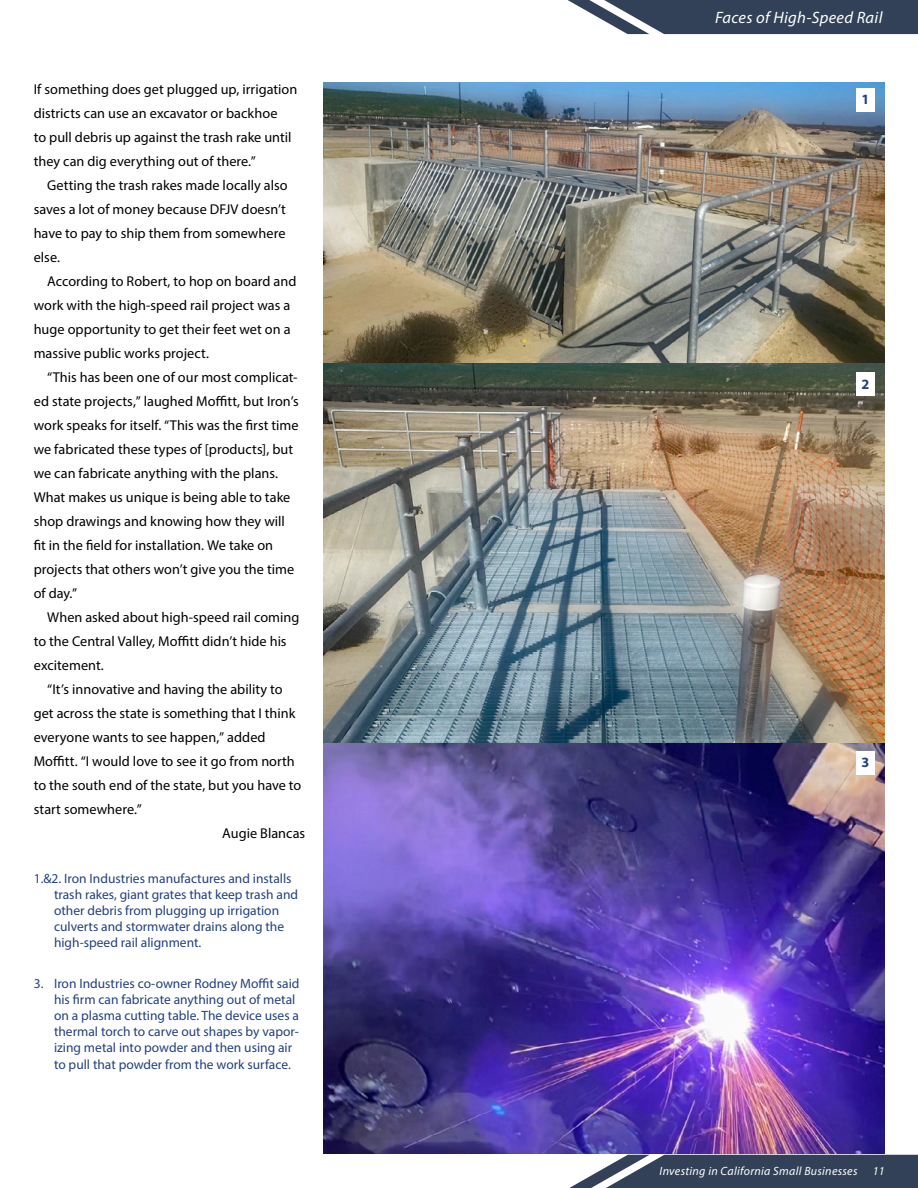
<style>
.page{position:relative;width:918px;height:1188px;background:#fff}
.page>*{position:absolute;margin:0;border:0;box-sizing:border-box;transform-origin:0 0}
.t1{font:italic 16.5px "Myriad Pro";letter-spacing:.02em;color:#fff}
.justified_body__p{font:14.25px/24px "Myriad Pro";letter-spacing:.005em;color:#000}
.byline__p{font:14.25px "Myriad Pro";color:#000}
.t2{font:700 14.25px "Myriad Pro";color:#22417e}
.Numbered_Caption{font:13.5px/16.2px "Myriad Pro";color:#22417e}
.t3{font:italic 12px "Myriad Pro";letter-spacing:.025em;color:#fff}
</style>
<div class="page">
<svg style="left:569px;top:1155px;width:349px;height:33px;background:#4b596d"></svg>
<svg style="left:568px;top:0;width:350px;height:34px;background:#4c596d"></svg>
<img style="left:323px;top:83px;width:561px;height:1071px">
<div style="left:856px;top:88px;width:19px;height:24px;background:#fff"></div>
<div style="left:856px;top:372px;width:19px;height:24px;background:#fff"></div>
<div style="left:856px;top:751px;width:19px;height:24px;background:#fff"></div>
<p class="justified_body__p" style="left:34px;top:77px;width:265px">If something does get plugged up, irrigation districts can use an excavator or backhoe<br>to pull debris up against the trash rake until they can dig everything out of there.”</p>
<p class="justified_body__p" style="left:34px;top:173px;width:255px;text-indent:13px">Getting the trash rakes made locally also saves a lot of money because DFJV doesn’t have to pay to ship them from somewhere else.</p>
<p class="justified_body__p" style="left:34px;top:269px;width:264px;text-indent:13px">According to Robert, to hop on board and work with the high-speed rail project was a huge opportunity to get their feet wet on a massive public works project.</p>
<p class="justified_body__p" style="left:34px;top:365px;width:267px;text-indent:14px">“This has been one of our most complicat&shy;ed state projects,” laughed Moffitt, but Iron’s work speaks for itself. “This was the first time we fabricated these types of [products], but we can fabricate anything with the plans.<br>What makes us unique is being able to take shop drawings and knowing how they will fit in the field for installation. We take on projects that others won’t give you the time of day.”</p>
<p class="justified_body__p" style="left:34px;top:605px;width:267px;text-indent:13px">When asked about high-speed rail coming to the Central Valley, Moffitt didn’t hide his excitement.</p>
<p class="justified_body__p" style="left:34px;top:677px;width:269px;text-indent:13px">“It’s innovative and having the ability to get across the state is something that I think everyone wants to see happen,” added Moffitt. “I would love to see it go from north to the south end of the state, but you have to start somewhere.”</p>
<p class="byline__p" style="left:222px;top:824px;width:84px">Augie Blancas</p>
<p class="Numbered_Caption" style="left:54px;top:870px;width:246px;text-indent:-20px">1.&amp;2. Iron Industries manufactures and installs trash rakes, giant grates that keep trash and other debris from plugging up irrigation culverts and stormwater drains along the high-speed rail alignment.</p>
<p class="Numbered_Caption" style="left:54px;top:975px;width:247px;text-indent:-20px">3. Iron Industries co-owner Rodney Moffit said his firm can fabricate anything out of metal on a plasma cutting table. The device uses a thermal torch to carve out shapes by vapor&shy;izing metal into powder and then using air to pull that powder from the work surface.</p>
<p class="t1" style="left:715px;top:7px;width:169px">Faces of High-Speed Rail</p>
<p class="t2" style="left:861px;top:90px;width:9px">1</p>
<p class="t2" style="left:861px;top:374px;width:9px">2</p>
<p class="t2" style="left:861px;top:753px;width:9px">3</p>
<p class="t3" style="left:660px;top:1164px;width:199px">Investing in California Small Businesses</p>
<p class="t3" style="left:873px;top:1164px;width:14px">11</p>
</div>
